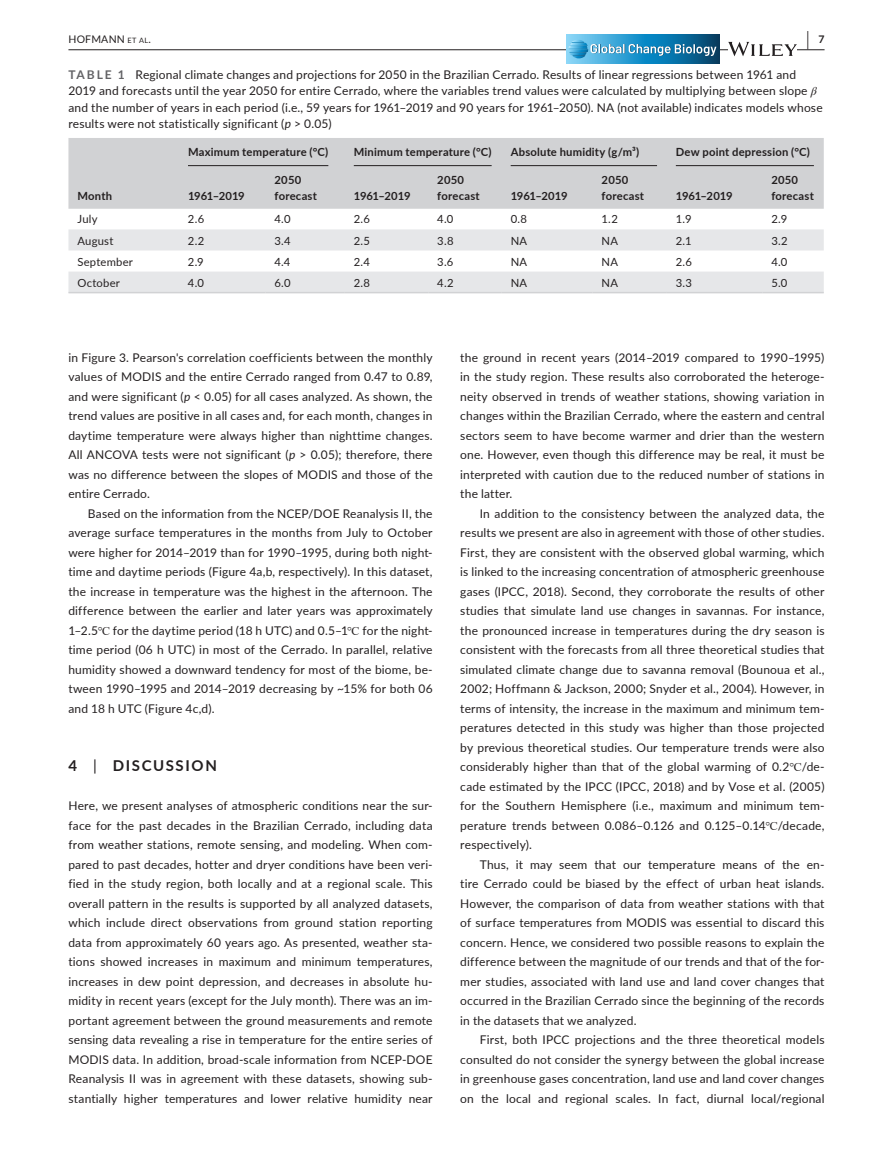
<style>
.page{position:relative;width:893px;height:1174px;background:#fff}
.page>*{position:absolute;margin:0;border:0;box-sizing:border-box;transform-origin:0 0}
.t1{font:700 19.5px "Lato";color:#231f20;scale:.43 1}
.t2{font:700 15px "Lato";letter-spacing:.11em;color:#231f20}
.t3{font:12px/19.5px "Lato";letter-spacing:.015em;color:#231f20;text-align:justify}
.t4{font:700 11.25px/15.8px "Lato";letter-spacing:.02em;color:#231f20}
.t5{font:11.25px "Lato";letter-spacing:.02em;color:#231f20}
.t6{font:700 11.25px "Lato";letter-spacing:-.015em;color:#231f20}
.t7{font:10.5px "Lato";letter-spacing:.02em;color:#231f20}
.s1{font-size:7.35px}
.s2{font-weight:700;color:#636366}
.s3{font-family:"STIX";font-style:italic}
.s4{font-style:italic}
.s5{font-family:"Times New Roman"}
.s6{font-weight:400}
</style>
<div class="page">
<hr style="left:68px;top:49px;width:756px;height:1px;background:#231f20">
<svg style="left:567px;top:34px;width:153px;height:30px;background:#298aba"></svg>
<svg style="left:568px;top:40px;width:149px;height:18px;background:#499ac2"></svg>
<svg style="left:728px;top:42px;width:69px;height:14px"></svg>
<div style="left:68px;top:138px;width:756px;height:71px;background:#d1d2d4"></div>
<svg style="left:68px;top:229px;width:756px;height:63px;fill:#e6e7e9"></svg>
<hr style="left:68px;top:292px;width:111px;height:1px;background:#d1d2d4">
<hr style="left:179px;top:292px;width:87px;height:1px;background:#d1d2d4">
<hr style="left:266px;top:292px;width:79px;height:1px;background:#d1d2d4">
<hr style="left:345px;top:292px;width:83px;height:1px;background:#d1d2d4">
<hr style="left:428px;top:292px;width:74px;height:1px;background:#d1d2d4">
<hr style="left:502px;top:292px;width:91px;height:1px;background:#d1d2d4">
<hr style="left:593px;top:292px;width:74px;height:1px;background:#d1d2d4">
<hr style="left:667px;top:292px;width:95px;height:1px;background:#d1d2d4">
<hr style="left:762px;top:292px;width:62px;height:1px;background:#d1d2d4">
<hr style="left:188px;top:165px;width:140px;height:1px;background:#231f20">
<hr style="left:354px;top:165px;width:138px;height:1px;background:#231f20">
<hr style="left:511px;top:165px;width:146px;height:1px;background:#231f20">
<hr style="left:676px;top:165px;width:138px;height:1px;background:#231f20">
<p class="t7" style="left:68px;top:31px;width:84px">HOFMANN <span class="s1">et al</span>.</p>
<h1 class="t1" style="left:807px;top:25px;width:43px">| <sup>7</sup></h1>
<p class="t3" style="left:68px;top:66px;width:756px;line-height:16.5px;text-align:left"><span class="s2">TABLE 1</span> Regional climate changes and projections for 2050 in the Brazilian Cerrado. Results of linear regressions between 1961 and 2019 and forecasts until the year 2050 for entire Cerrado, where the variables trend values were calculated by multiplying between slope <span class="s3">β </span>and the number of years in each period (i.e., 59 years for 1961–2019 and 90 years for 1961–2050). NA (not available) indicates models whose results were not statistically significant (<span class="s4">p</span> &gt; 0.05)</p>
<p class="t4" style="left:77px;top:187px;width:36px">Month</p>
<p class="t4" style="left:188px;top:144px;width:142px">Maximum temperature (°C)</p>
<p class="t4" style="left:354px;top:144px;width:139px">Minimum temperature (°C)</p>
<p class="t4" style="left:511px;top:144px;width:130px">Absolute humidity (g/m³)</p>
<p class="t4" style="left:676px;top:144px;width:136px">Dew point depression (°C)</p>
<p class="t6" style="left:188px;top:187px;width:58px">1961–2019</p>
<p class="t4" style="left:275px;top:171px;width:44px">2050 forecast</p>
<p class="t4" style="left:437px;top:171px;width:44px">2050 forecast</p>
<p class="t4" style="left:602px;top:171px;width:44px">2050 forecast</p>
<p class="t4" style="left:771px;top:171px;width:44px">2050 forecast</p>
<p class="t6" style="left:354px;top:187px;width:58px">1961–2019</p>
<p class="t6" style="left:511px;top:187px;width:58px">1961–2019</p>
<p class="t6" style="left:676px;top:187px;width:58px">1961–2019</p>
<p class="t5" style="left:77px;top:211px;width:22px">July</p>
<p class="t5" style="left:188px;top:211px;width:18px">2.6</p>
<p class="t5" style="left:274px;top:211px;width:18px">4.0</p>
<p class="t5" style="left:354px;top:211px;width:18px">2.6</p>
<p class="t5" style="left:437px;top:211px;width:18px">4.0</p>
<p class="t5" style="left:511px;top:211px;width:18px">0.8</p>
<p class="t5" style="left:602px;top:211px;width:18px">1.2</p>
<p class="t5" style="left:676px;top:211px;width:17px">1.9</p>
<p class="t5" style="left:771px;top:211px;width:17px">2.9</p>
<p class="t5" style="left:77px;top:232px;width:37px">August</p>
<p class="t5" style="left:188px;top:232px;width:18px">2.2</p>
<p class="t5" style="left:274px;top:232px;width:18px">3.4</p>
<p class="t5" style="left:354px;top:232px;width:18px">2.5</p>
<p class="t5" style="left:437px;top:232px;width:18px">3.8</p>
<p class="t5" style="left:511px;top:232px;width:18px">NA</p>
<p class="t5" style="left:602px;top:232px;width:18px">NA</p>
<p class="t5" style="left:676px;top:232px;width:17px">2.1</p>
<p class="t5" style="left:771px;top:232px;width:18px">3.2</p>
<p class="t5" style="left:77px;top:253px;width:57px">September</p>
<p class="t5" style="left:188px;top:253px;width:17px">2.9</p>
<p class="t5" style="left:274px;top:253px;width:17px">4.4</p>
<p class="t5" style="left:354px;top:253px;width:18px">2.4</p>
<p class="t5" style="left:437px;top:253px;width:18px">3.6</p>
<p class="t5" style="left:511px;top:253px;width:18px">NA</p>
<p class="t5" style="left:602px;top:253px;width:18px">NA</p>
<p class="t5" style="left:676px;top:253px;width:18px">2.6</p>
<p class="t5" style="left:771px;top:253px;width:18px">4.0</p>
<p class="t5" style="left:77px;top:274px;width:44px">October</p>
<p class="t5" style="left:188px;top:274px;width:18px">4.0</p>
<p class="t5" style="left:274px;top:274px;width:18px">6.0</p>
<p class="t5" style="left:354px;top:274px;width:18px">2.8</p>
<p class="t5" style="left:437px;top:274px;width:18px">4.2</p>
<p class="t5" style="left:511px;top:274px;width:18px">NA</p>
<p class="t5" style="left:602px;top:274px;width:18px">NA</p>
<p class="t5" style="left:676px;top:274px;width:18px">3.3</p>
<p class="t5" style="left:771px;top:274px;width:18px">5.0</p>
<p class="t3" style="left:68px;top:347px;width:366px">in Figure 3. Pearson's correlation coefficients between the monthly values of MODIS and the entire Cerrado ranged from 0.47 to 0.89, and were significant (<span class="s4">p</span> &lt; 0.05) for all cases analyzed. As shown, the trend values are positive in all cases and, for each month, changes in daytime temperature were always higher than nighttime changes.<br>All ANCOVA tests were not significant (<span class="s4">p</span> &gt; 0.05); therefore, there was no difference between the slopes of MODIS and those of the entire Cerrado.</p>
<p class="t3" style="left:68px;top:503px;width:366px;text-indent:20px">Based on the information from the NCEP/DOE Reanalysis II, the average surface temperatures in the months from July to October were higher for 2014–2019 than for 1990–1995, during both night&shy;time and daytime periods (Figure 4a,b, respectively). In this dataset, the increase in temperature was the highest in the afternoon. The difference between the earlier and later years was approximately 1–2.5<span class="s5">℃</span> for the daytime period (18 h UTC) and 0.5–1<span class="s5">℃</span> for the night&shy;time period (06 h UTC) in most of the Cerrado. In parallel, relative humidity showed a downward tendency for most of the biome, be&shy;tween 1990–1995 and 2014–2019 decreasing by ~15% for both 06 and 18 h UTC (Figure 4c,d).</p>
<p class="t2" style="left:68px;top:755px;width:150px">4 <span class="s6">|</span> DISCUSSION</p>
<p class="t3" style="left:68px;top:795px;width:366px">Here, we present analyses of atmospheric conditions near the sur&shy;face for the past decades in the Brazilian Cerrado, including data from weather stations, remote sensing, and modeling. When com&shy;pared to past decades, hotter and dryer conditions have been veri&shy;fied in the study region, both locally and at a regional scale. This overall pattern in the results is supported by all analyzed datasets, which include direct observations from ground station reporting data from approximately 60 years ago. As presented, weather sta&shy;tions showed increases in maximum and minimum temperatures, increases in dew point depression, and decreases in absolute hu&shy;midity in recent years (except for the July month). There was an im&shy;portant agreement between the ground measurements and remote sensing data revealing a rise in temperature for the entire series of MODIS data. In addition, broad-scale information from NCEP-DOE Reanalysis II was in agreement with these datasets, showing sub&shy;stantially higher temperatures and lower relative humidity near</p>
<p class="t3" style="left:460px;top:347px;width:366px">the ground in recent years (2014–2019 compared to 1990–1995) in the study region. These results also corroborated the heteroge&shy;neity observed in trends of weather stations, showing variation in changes within the Brazilian Cerrado, where the eastern and central sectors seem to have become warmer and drier than the western one. However, even though this difference may be real, it must be interpreted with caution due to the reduced number of stations in the latter.</p>
<p class="t3" style="left:460px;top:503px;width:366px;text-indent:20px">In addition to the consistency between the analyzed data, the results we present are also in agreement with those of other studies.<br>First, they are consistent with the observed global warming, which is linked to the increasing concentration of atmospheric greenhouse gases (IPCC, 2018). Second, they corroborate the results of other studies that simulate land use changes in savannas. For instance, the pronounced increase in temperatures during the dry season is consistent with the forecasts from all three theoretical studies that simulated climate change due to savanna removal (Bounoua et al., 2002; Hoffmann &amp; Jackson, 2000; Snyder et al., 2004). However, in terms of intensity, the increase in the maximum and minimum tem&shy;peratures detected in this study was higher than those projected by previous theoretical studies. Our temperature trends were also considerably higher than that of the global warming of 0.2<span class="s5">℃</span>/de&shy;cade estimated by the IPCC (IPCC, 2018) and by Vose et al. (2005) for the Southern Hemisphere (i.e., maximum and minimum tem&shy;perature trends between 0.086–0.126 and 0.125–0.14<span class="s5">℃</span>/decade, respectively).</p>
<p class="t3" style="left:460px;top:854px;width:366px;text-indent:20px">Thus, it may seem that our temperature means of the en&shy;tire Cerrado could be biased by the effect of urban heat islands.<br>However, the comparison of data from weather stations with that of surface temperatures from MODIS was essential to discard this concern. Hence, we considered two possible reasons to explain the difference between the magnitude of our trends and that of the for&shy;mer studies, associated with land use and land cover changes that occurred in the Brazilian Cerrado since the beginning of the records in the datasets that we analyzed.</p>
<p class="t3" style="left:460px;top:1029px;width:366px;text-indent:20px">First, both IPCC projections and the three theoretical models consulted do not consider the synergy between the global increase in greenhouse gases concentration, land use and land cover changes on the local and regional scales. In fact, diurnal local/regional</p>
</div>
